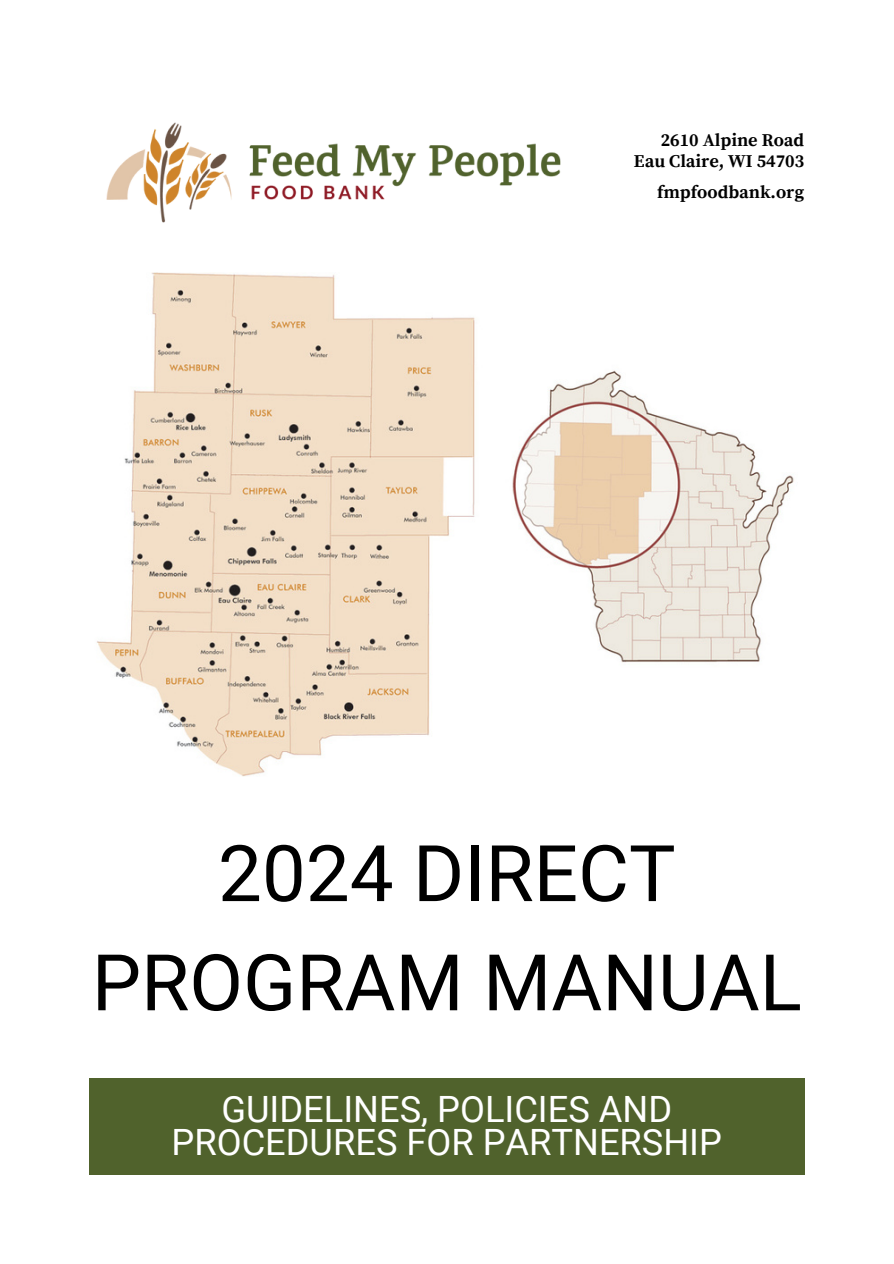
<style>
.page{position:relative;width:894px;height:1264px;background:#fff}
.page>*{position:absolute;margin:0;border:0;box-sizing:border-box;transform-origin:0 0}
.t1{font:78.15px/109.2px "Roboto";color:#000;text-align:center}
.t2{font:36.3px/33.8px "Roboto";color:#fff;text-align:center}
.t3{font:700 18px "Source Serif Pro";color:#000}
</style>
<div class="page">
<div style="left:89px;top:1078px;width:715px;height:96px;background:#50622c"></div>
<img style="left:106px;top:122px;width:455px;height:101px">
<img style="left:96px;top:272px;width:698px;height:504px">
<p class="t3" style="left:660px;top:130px;width:145px">2610 Alpine Road</p>
<p class="t3" style="left:633px;top:150px;width:172px">Eau Claire, WI 54703</p>
<h1 class="t3" style="left:657px;top:181px;width:149px">fmpfoodbank.org</h1>
<p class="t1" style="left:92px;top:819px;width:711px">2024 DIRECT<br>PROGRAM MANUAL</p>
<p class="t2" style="left:171px;top:1092px;width:551px">GUIDELINES, POLICIES AND<br>PROCEDURES FOR PARTNERSHIP</p>
</div>
